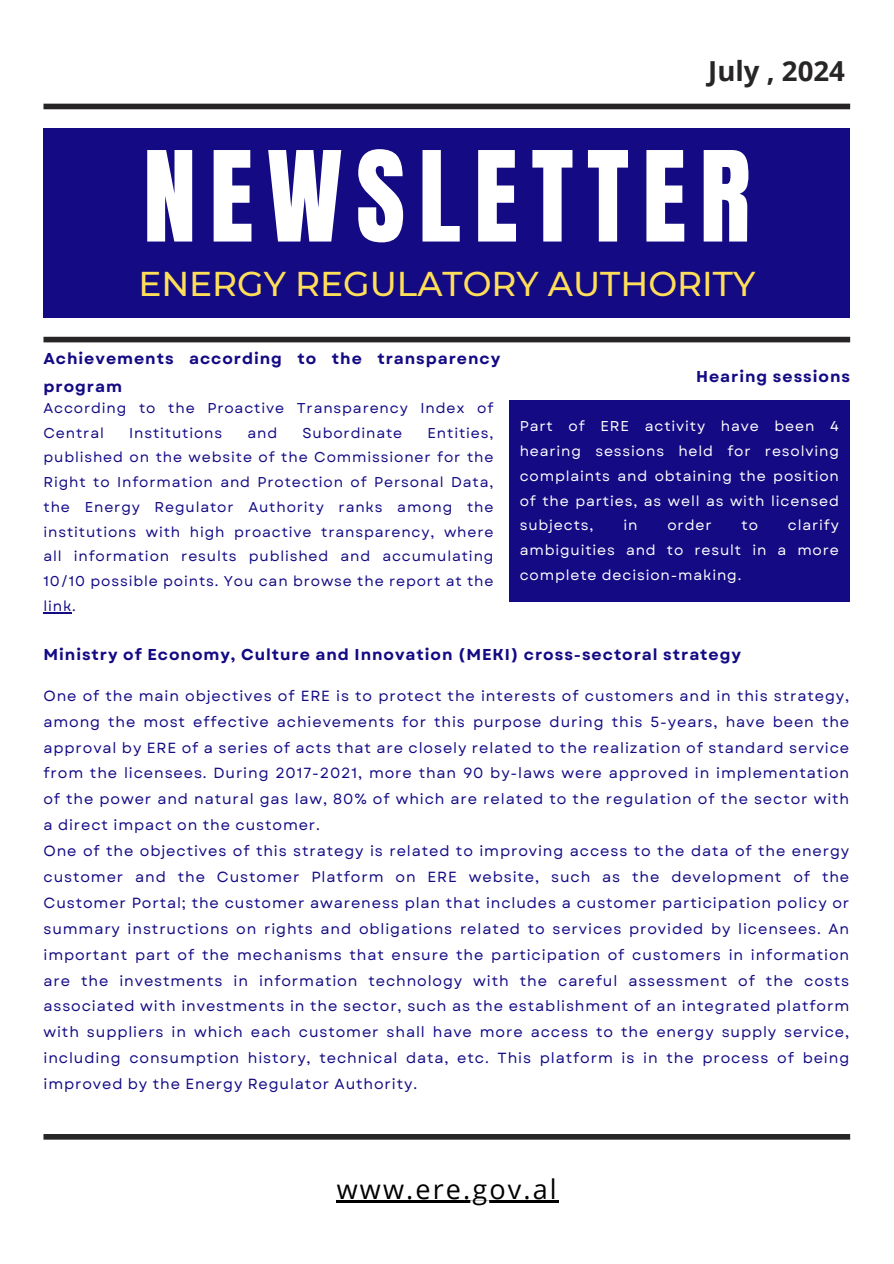
<style>
.page{position:relative;width:894px;height:1264px;background:#fff}
.page>*{position:absolute;margin:0;border:0;box-sizing:border-box;transform-origin:0 0}
.t1{font:106.5px "Anton";letter-spacing:.125em;color:#fff}
.t2{font:500 34.35px "Montserrat";color:#ffde59}
.t3{font:700 27.6px "Open Sans";color:#272525}
.t4{font:27px "Open Sans";letter-spacing:.08em;color:#000}
.t5{font:700 15.75px/28.2px "Garet";letter-spacing:.06em;color:#130a84}
.t6{font:14.7px/25.8px "Garet";letter-spacing:.06em;color:#130a84;text-align:justify}
.t7{font:14.25px/24.8px "Garet";letter-spacing:.06em;color:#130a84}
.t8{font:14.25px/24.8px "Garet";letter-spacing:.06em;color:#fff;text-align:justify}
</style>
<div class="page">
<div style="left:43px;top:104px;width:806px;height:5px;background:#272525"></div>
<div style="left:43px;top:128px;width:806px;height:190px;background:#130a84"></div>
<div style="left:43px;top:337px;width:806px;height:5px;background:#272525"></div>
<div style="left:509px;top:400px;width:340px;height:202px;background:#130a84"></div>
<svg style="left:43px;top:612px;width:29px;height:1px"></svg>
<div style="left:43px;top:1133px;width:806px;height:6px;background:#272525"></div>
<hr style="left:337px;top:1200px;width:221px;height:2px;background:#000">
<h1 class="t3" style="left:708px;top:51px;width:138px">July , 2024</h1>
<h3 class="t1" style="left:143px;top:120px;width:608px">NEWSLETTER</h3>
<h2 class="t2" style="left:138px;top:263px;width:618px">ENERGY REGULATORY AUTHORITY</h2>
<p class="t5" style="left:43px;top:344px;width:458px">Achievements according to the transparency program</p>
<h5 class="t7" style="left:43px;top:395px;width:451px">According to the Proactive Transparency Index of<br>Central</h5>
<h5 class="t7" style="left:129px;top:420px;width:95px">Institutions</h5>
<h5 class="t7" style="left:247px;top:420px;width:31px">and</h5>
<h5 class="t7" style="left:302px;top:420px;width:101px">Subordinate</h5>
<h5 class="t7" style="left:43px;top:420px;width:451px;text-align:justify;text-indent:384px">Entities, published on the website of the Commissioner for the Right to Information and Protection of Personal Data, the Energy Regulator Authority ranks among the institutions with high proactive transparency, where all information results published and accumulating 10/10 possible points. You can browse the report at the link.</h5>
<h5 class="t5" style="left:696px;top:363px;width:155px">Hearing sessions</h5>
<p class="t8" style="left:519px;top:414px;width:320px">Part of ERE activity have been 4 hearing sessions held for resolving complaints and obtaining the position of the parties, as well as with licensed subjects,</p>
<p class="t8" style="left:519px;top:513px;width:320px;text-indent:268px">clarify ambiguities and to result in a more complete decision-making.</p>
<p class="t8" style="left:623px;top:513px;width:16px">in</p>
<p class="t8" style="left:667px;top:513px;width:46px">order</p>
<p class="t8" style="left:741px;top:513px;width:18px">to</p>
<h5 class="t5" style="left:43px;top:641px;width:699px">Ministry of Economy, Culture and Innovation (MEKI) cross-sectoral strategy</h5>
<p class="t6" style="left:43px;top:682px;width:807px">One of the main objectives of ERE is to protect the interests of customers and in this strategy, among the most effective achievements for this purpose during this 5-years, have been the approval by ERE of a series of acts that are closely related to the realization of standard service from the licensees. During 2017-2021, more than 90 by-laws were approved in implementation of the power and natural gas law, 80% of which are related to the regulation of the sector with a direct impact on the customer.</p>
<p class="t6" style="left:43px;top:838px;width:807px">One of the objectives of this strategy is related to improving access to the data of the energy customer and the Customer Platform on ERE website, such as the development of the Customer Portal; the customer awareness plan that includes a customer participation policy or summary instructions on rights and obligations related to services provided by licensees. An important part of the mechanisms that ensure the participation of customers in information are the investments in information technology with the careful assessment of the costs associated with investments in the sector, such as the establishment of an integrated platform with suppliers in which each customer shall have more access to the energy supply service, including consumption history, technical data, etc. This platform is in the process of being improved by the Energy Regulator Authority.</p>
<h4 class="t4" style="left:337px;top:1169px;width:221px">www.ere.gov.al</h4>
</div>
